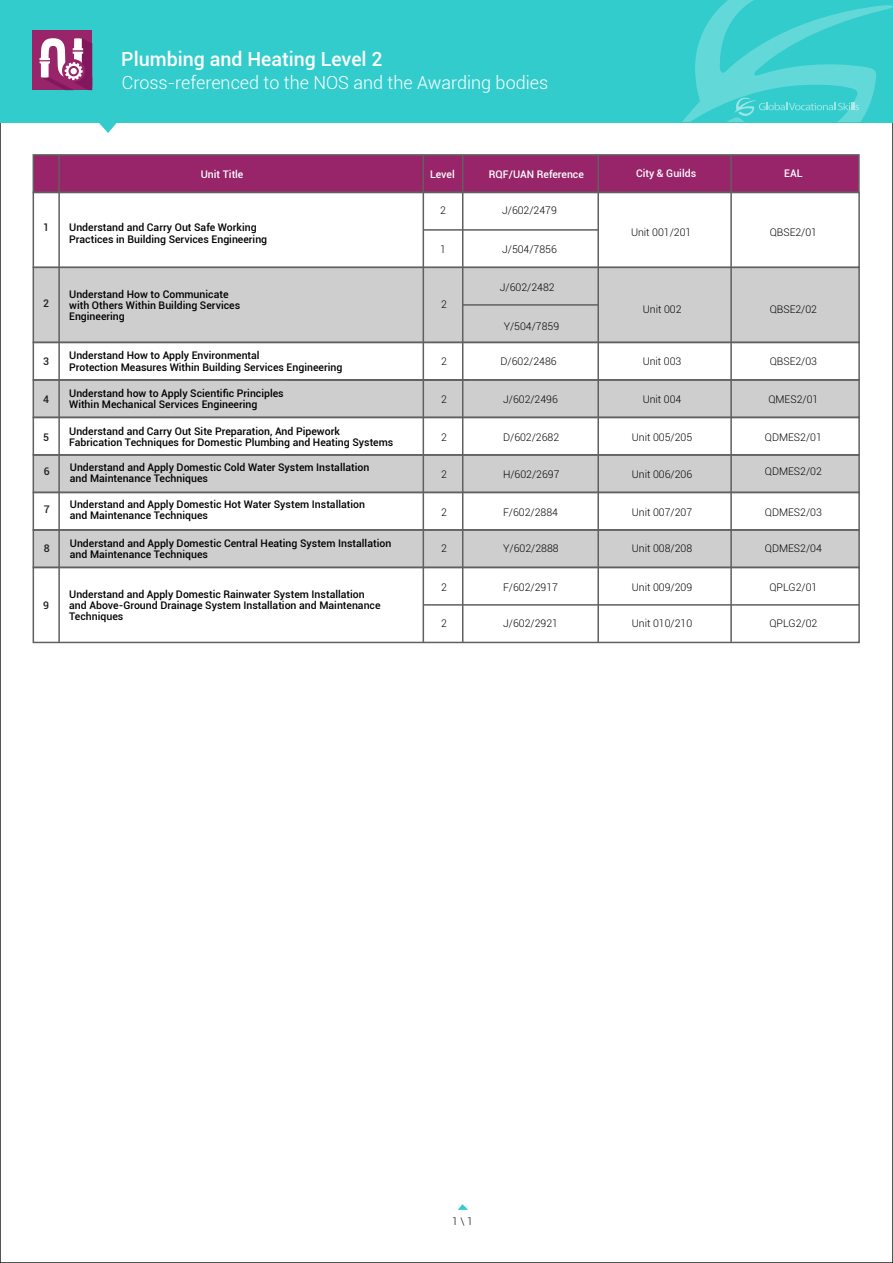
<style>
.page{position:relative;width:893px;height:1263px;background:#fff}
.page>*{position:absolute;margin:0;border:0;box-sizing:border-box;transform-origin:0 0}
.t1{font:500 19.5px "Roboto";color:#fff}
.t2{font:300 18px "Roboto";color:#fff}
.t3{font:500 10.5px/11.1px "Roboto";color:#000}
.t4{font:300 10.5px "Roboto";color:#000}
.t5{font:500 10.5px "Roboto";color:#fff}
.t6{font:500 10.5px "Roboto";color:#231f20}
</style>
<div class="page">
<div style="left:33px;top:529px;width:826px;height:39px;background:#cecece;border:2px solid #606060"></div>
<div style="left:33px;top:454px;width:826px;height:39px;background:#cecece;border:2px solid #606060"></div>
<div style="left:33px;top:379px;width:826px;height:39px;background:#cecece;border:2px solid #606060"></div>
<div style="left:0;top:0;width:892px;height:122px;background:#3cc"></div>
<svg style="left:458px;top:1204px;width:10px;height:6px"></svg>
<div style="left:33px;top:154px;width:826px;height:39px;background:#982469;border:2px solid #606060"></div>
<div style="left:33px;top:192px;width:826px;height:76px;border:2px solid #606060"></div>
<div style="left:33px;top:267px;width:826px;height:76px;background:#cecece;border:2px solid #606060"></div>
<div style="left:33px;top:342px;width:826px;height:39px;border:2px solid #606060"></div>
<hr style="left:462px;top:155px;width:1px;height:487px;background:#606060">
<hr style="left:58px;top:155px;width:2px;height:487px;background:#606060">
<hr style="left:597px;top:155px;width:1px;height:487px;background:#606060">
<hr style="left:730px;top:155px;width:1px;height:487px;background:#606060">
<hr style="left:422px;top:155px;width:2px;height:487px;background:#606060">
<svg style="left:97px;top:122px;width:21px;height:11px"></svg>
<svg style="left:682px;top:0;width:210px;height:122px"></svg>
<div style="left:33px;top:417px;width:826px;height:39px;border:2px solid #606060"></div>
<hr style="left:423px;top:229px;width:175px;height:2px;background:#606060">
<hr style="left:462px;top:304px;width:136px;height:2px;background:#606060">
<hr style="left:288px;top:379px;width:181px;height:2px;background:#606060">
<div style="left:33px;top:492px;width:826px;height:39px;border:2px solid #606060"></div>
<div style="left:33px;top:567px;width:826px;height:76px;border:2px solid #606060"></div>
<hr style="left:423px;top:604px;width:435px;height:2px;background:#606060">
<div style="left:32px;top:30px;width:60px;height:60px;background:#982469"></div>
<svg style="left:39px;top:38px;width:53px;height:52px"></svg>
<div style="left:70px;top:68px;width:7px;height:6px;background:#fff;border-radius:50%"></div>
<h1 class="t1" style="left:121px;top:46px;width:263px">Plumbing and Heating Level 2</h1>
<h2 class="t2" style="left:122px;top:70px;width:428px">Cross-referenced to the NOS and the Awarding bodies</h2>
<p class="t5" style="left:201px;top:167px;width:44px">Unit Title</p>
<p class="t5" style="left:430px;top:167px;width:26px">Level</p>
<p class="t5" style="left:488px;top:167px;width:96px">RQF/UAN Reference</p>
<p class="t5" style="left:635px;top:166px;width:62px">City &amp; Guilds</p>
<p class="t5" style="left:783px;top:166px;width:20px">EAL</p>
<p class="t4" style="left:440px;top:203px;width:7px">2</p>
<p class="t4" style="left:502px;top:203px;width:56px">J/602/2479</p>
<p class="t6" style="left:43px;top:220px;width:7px">1</p>
<p class="t3" style="left:69px;top:220px;width:199px;line-height:12.6px">Understand and Carry Out Safe Working<br>Practices in Building Services Engineering</p>
<p class="t4" style="left:440px;top:242px;width:7px">1</p>
<p class="t4" style="left:502px;top:242px;width:56px">J/504/7856</p>
<p class="t4" style="left:630px;top:225px;width:62px">Unit 001/201</p>
<p class="t6" style="left:43px;top:296px;width:7px">2</p>
<p class="t3" style="left:69px;top:288px;width:172px">Understand How to Communicate with Others Within Building Services<br>Engineering</p>
<p class="t4" style="left:441px;top:297px;width:7px">2</p>
<p class="t4" style="left:499px;top:280px;width:56px">J/602/2482</p>
<p class="t4" style="left:503px;top:319px;width:57px">Y/504/7859</p>
<p class="t4" style="left:642px;top:302px;width:40px">Unit 002</p>
<p class="t6" style="left:43px;top:354px;width:7px">3</p>
<p class="t6" style="left:43px;top:392px;width:7px">4</p>
<p class="t6" style="left:43px;top:430px;width:7px">5</p>
<p class="t3" style="left:69px;top:348px;width:274px;line-height:12.6px">Understand How to Apply Environmental<br>Protection Measures Within Building Services Engineering</p>
<p class="t3" style="left:69px;top:387px;width:216px">Understand how to Apply Scientific Principles<br>Within Mechanical Services Engineering</p>
<p class="t3" style="left:69px;top:425px;width:325px">Understand and Carry Out Site Preparation, And Pipework<br>Fabrication Techniques for Domestic Plumbing and Heating Systems</p>
<p class="t4" style="left:441px;top:354px;width:7px">2</p>
<p class="t4" style="left:500px;top:354px;width:58px">D/602/2486</p>
<p class="t4" style="left:642px;top:354px;width:40px">Unit 003</p>
<p class="t4" style="left:441px;top:392px;width:7px">2</p>
<p class="t4" style="left:503px;top:392px;width:56px">J/602/2496</p>
<p class="t4" style="left:642px;top:392px;width:40px">Unit 004</p>
<p class="t4" style="left:441px;top:430px;width:7px">2</p>
<p class="t4" style="left:503px;top:430px;width:58px">D/602/2682</p>
<p class="t4" style="left:631px;top:430px;width:62px">Unit 005/205</p>
<p class="t6" style="left:44px;top:464px;width:7px">6</p>
<p class="t6" style="left:44px;top:502px;width:7px">7</p>
<p class="t3" style="left:70px;top:461px;width:301px">Understand and Apply Domestic Cold Water System Installation and Maintenance Techniques</p>
<p class="t3" style="left:70px;top:499px;width:296px">Understand and Apply Domestic Hot Water System Installation and Maintenance Techniques</p>
<p class="t4" style="left:441px;top:466px;width:7px">2</p>
<p class="t4" style="left:503px;top:466px;width:58px">H/602/2697</p>
<p class="t4" style="left:631px;top:466px;width:62px">Unit 006/206</p>
<p class="t4" style="left:441px;top:504px;width:7px">2</p>
<p class="t4" style="left:503px;top:504px;width:56px">F/602/2884</p>
<p class="t4" style="left:631px;top:504px;width:62px">Unit 007/207</p>
<p class="t3" style="left:70px;top:538px;width:323px">Understand and Apply Domestic Central Heating System Installation and Maintenance Techniques</p>
<p class="t6" style="left:44px;top:541px;width:7px">8</p>
<p class="t4" style="left:441px;top:541px;width:7px">2</p>
<p class="t4" style="left:503px;top:541px;width:57px">Y/602/2888</p>
<p class="t4" style="left:631px;top:541px;width:62px">Unit 008/208</p>
<p class="t4" style="left:769px;top:225px;width:49px">QBSE2/01</p>
<p class="t4" style="left:769px;top:302px;width:49px">QBSE2/02</p>
<p class="t4" style="left:769px;top:354px;width:49px">QBSE2/03</p>
<p class="t4" style="left:768px;top:392px;width:51px">QMES2/01</p>
<p class="t4" style="left:764px;top:430px;width:59px">QDMES2/01</p>
<p class="t4" style="left:764px;top:464px;width:59px">QDMES2/02</p>
<p class="t4" style="left:764px;top:504px;width:59px">QDMES2/03</p>
<p class="t4" style="left:764px;top:541px;width:59px">QDMES2/04</p>
<p class="t6" style="left:43px;top:598px;width:7px">9</p>
<p class="t3" style="left:69px;top:588px;width:313px">Understand and Apply Domestic Rainwater System Installation and Above-Ground Drainage System Installation and Maintenance<br>Techniques</p>
<p class="t4" style="left:441px;top:580px;width:7px">2</p>
<p class="t4" style="left:503px;top:580px;width:56px">F/602/2917</p>
<p class="t4" style="left:631px;top:580px;width:62px">Unit 009/209</p>
<p class="t4" style="left:769px;top:580px;width:49px">QPLG2/01</p>
<p class="t4" style="left:441px;top:616px;width:7px">2</p>
<p class="t4" style="left:503px;top:616px;width:56px">J/602/2921</p>
<p class="t4" style="left:631px;top:616px;width:62px">Unit 010/210</p>
<p class="t4" style="left:769px;top:616px;width:49px">QPLG2/02</p>
<p class="t4" style="left:452px;top:1214px;width:22px">1 \ 1</p>
</div>
